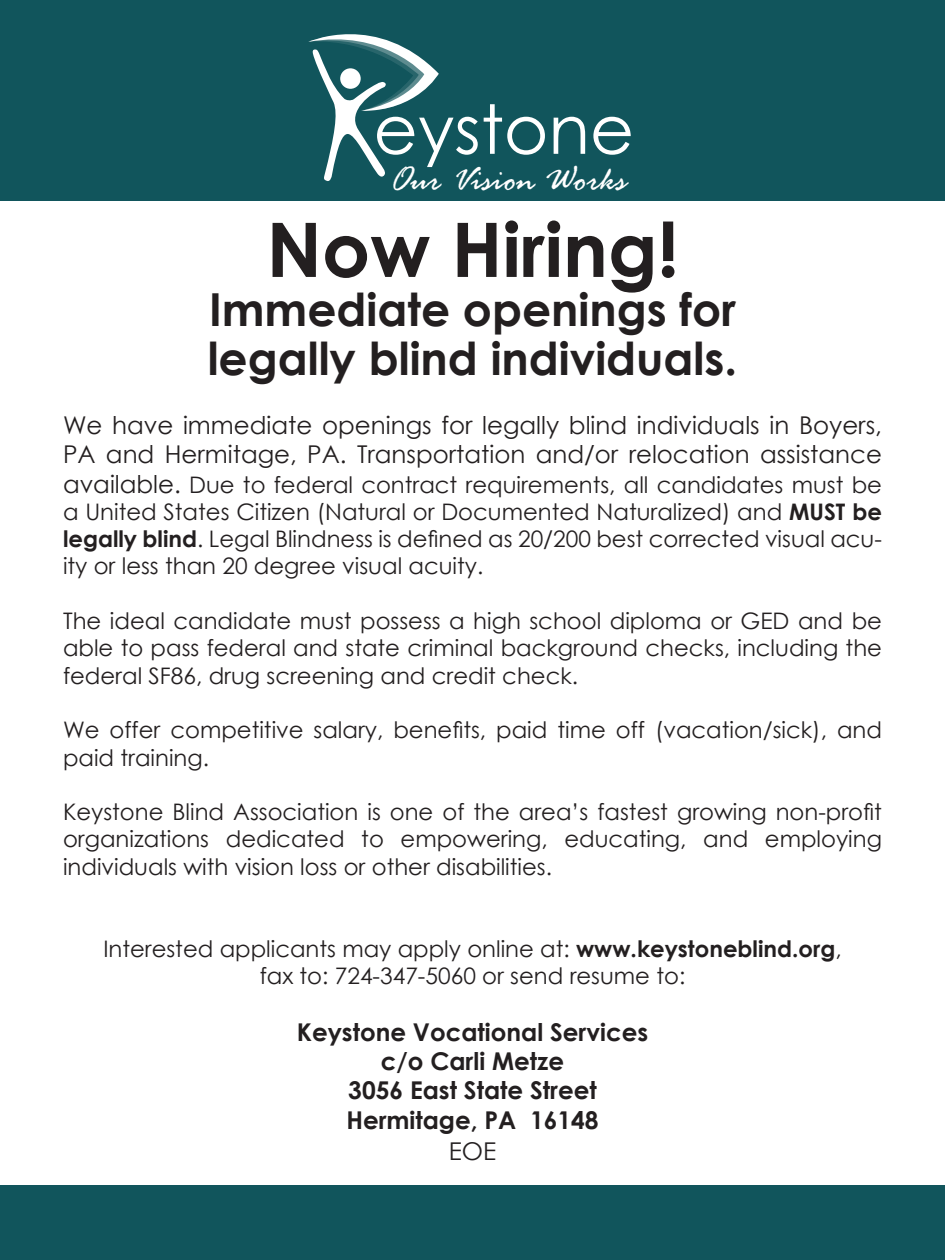
<style>
.page{position:relative;width:945px;height:1260px;background:#fff}
.page>*{position:absolute;margin:0;border:0;box-sizing:border-box;transform-origin:0 0}
.t1{font:700 75.25px "Century Gothic";color:#231f20}
.t2{font:68.08px "Century Gothic";color:#fff}
.t3{font:700 45.5px/49px "Century Gothic";color:#231f20}
.t4{font:italic 36.75px "Rage";color:#fff}
.t5{font:24.5px/29.4px "Century Gothic";color:#231f20}
.t6{font:700 24.5px/29.4px "Century Gothic";color:#231f20;text-align:center}
.t7{font:22.75px/27.3px "Century Gothic";color:#231f20;text-align:justify}
.s1{font-size:24.5px}
.s2{font-weight:700}
</style>
<div class="page">
<div style="left:0;top:0;width:945px;height:200px;background:#11555c"></div>
<div style="left:0;top:1186px;width:945px;height:74px;background:#11555c"></div>
<svg style="left:308px;top:34px;width:131px;height:147px"></svg>
<div style="left:340px;top:68px;width:21px;height:21px;background:#fff;border-radius:50%"></div>
<h2 class="t2" style="left:374px;top:82px;width:262px">eystone</h2>
<h3 class="t4" style="left:390px;top:160px;width:238px">Our Vision Works</h3>
<h1 class="t1" style="left:266px;top:193px;width:414px">Now Hiring!</h1>
<h3 class="t3" style="left:208px;top:283px;width:531px">Immediate openings for legally blind individuals.</h3>
<p class="t5" style="left:63px;top:410px;width:820px">We have immediate openings for legally blind individuals in Boyers,<br>PA and Hermitage, PA. Transportation and/or relocation assistance</p>
<p class="t7" style="left:63px;top:470px;width:821px"><span class="s1">available.</span> Due to federal contract requirements, all candidates must be a United States Citizen (Natural or Documented Naturalized) and <span class="s2">MUST be legally blind</span>. Legal Blindness is defined as 20/200 best corrected visual acu&shy;ity or less than 20 degree visual acuity.</p>
<p class="t7" style="left:63px;top:607px;width:821px">The ideal candidate must possess a high school diploma or GED and be able to pass federal and state criminal background checks, including the federal SF86, drug screening and credit check.</p>
<p class="t7" style="left:63px;top:716px;width:821px">We offer competitive salary, benefits, paid time off (vacation/sick), and paid training.</p>
<p class="t7" style="left:63px;top:798px;width:821px">Keystone Blind Association is one of the area’s fastest growing non-profit organizations dedicated to empowering, educating, and employing individuals with vision loss or other disabilities.</p>
<p class="t7" style="left:103px;top:934px;width:740px;text-align:center">Interested applicants may apply online at: <span class="s2">www.keystoneblind.org</span>, fax to: 724-347-5060 or send resume to:</p>
<p class="t6" style="left:297px;top:1016px;width:353px">Keystone Vocational Services c/o Carli Metze<br>3056 East State Street<br>Hermitage, PA 16148</p>
<p class="t5" style="left:449px;top:1136px;width:49px">EOE</p>
</div>
